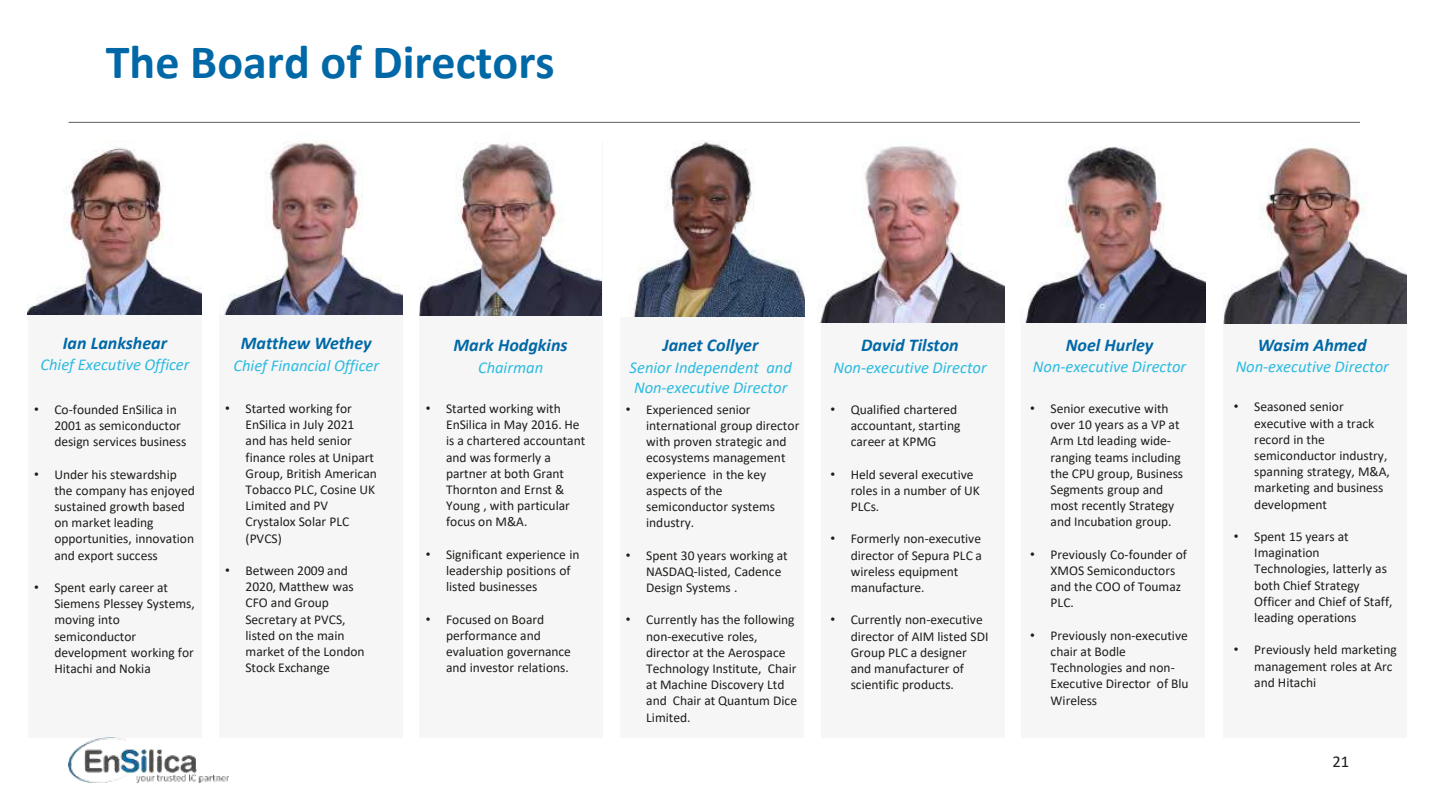
<style>
.page{position:relative;width:1440px;height:810px;background:#fff}
.page>*{position:absolute;margin:0;border:0;box-sizing:border-box;transform-origin:0 0}
.t1{font:700 48px "Calibri";color:#0068a6}
.t2{font:italic 700 18px "Calibri";color:#0068a6}
.t3{font:italic 16.5px/19.8px "Calibri";color:#2cbbe0}
.t4{font:16.5px "Calibri";color:#1d1d1b}
.t5{font:13.5px/16.2px "Calibri";color:#1d1d1b}
.s1{font-family:"Arial"}
</style>
<div class="page">
<div style="left:419px;top:141px;width:184px;height:597px;background:#f6f6f6"></div>
<div style="left:28px;top:141px;width:174px;height:597px;background:#f6f6f6"></div>
<div style="left:219px;top:141px;width:184px;height:597px;background:#f6f6f6"></div>
<hr style="left:69px;top:122px;width:1291px;height:1px;background:#70706f">
<img style="left:69px;top:738px;width:159px;height:45px">
<div style="left:620px;top:141px;width:184px;height:597px;background:#f6f6f6"></div>
<div style="left:822px;top:141px;width:183px;height:597px;background:#f6f6f6"></div>
<div style="left:1022px;top:141px;width:183px;height:597px;background:#f6f6f6"></div>
<div style="left:1223px;top:323px;width:184px;height:415px;background:#f6f6f6"></div>
<img style="left:28px;top:148px;width:173px;height:166px">
<img style="left:224px;top:140px;width:179px;height:175px">
<img style="left:420px;top:144px;width:182px;height:172px">
<img style="left:634px;top:142px;width:171px;height:175px">
<img style="left:1021px;top:147px;width:184px;height:176px">
<img style="left:1223px;top:147px;width:184px;height:176px">
<img style="left:818px;top:146px;width:187px;height:177px">
<h1 class="t1" style="left:106px;top:28px;width:450px">The Board of Directors</h1>
<h2 class="t2" style="left:63px;top:330px;width:106px">Ian Lankshear</h2>
<p class="t3" style="left:40px;top:354px;width:151px">Chief Executive Officer</p>
<p class="t5" style="left:54px;top:401px;width:133px;text-indent:-20px"><span class="s1">•</span> Co-founded EnSilica in<br>2001 as semiconductor design services business</p>
<p class="t5" style="left:54px;top:466px;width:142px;text-indent:-20px"><span class="s1">•</span> Under his stewardship the company has enjoyed sustained growth based on market leading opportunities, innovation and export success</p>
<p class="t5" style="left:54px;top:579px;width:142px;text-indent:-20px"><span class="s1">•</span> Spent early career at<br>Siemens Plessey Systems, moving into semiconductor development working for<br>Hitachi and Nokia</p>
<h2 class="t2" style="left:241px;top:330px;width:132px">Matthew Wethey</h2>
<p class="t3" style="left:233px;top:355px;width:147px">Chief Financial Officer</p>
<p class="t5" style="left:246px;top:400px;width:133px;text-indent:-20px"><span class="s1">•</span> Started working for<br>EnSilica in July 2021 and has held senior finance roles at Unipart<br>Group, British American<br>Tobacco PLC, Cosine UK<br>Limited and PV<br>Crystalox Solar PLC (PVCS)</p>
<p class="t5" style="left:246px;top:562px;width:121px;text-indent:-20px"><span class="s1">•</span> Between 2009 and<br>2020, Matthew was<br>CFO and Group<br>Secretary at PVCS, listed on the main market of the London<br>Stock Exchange</p>
<h2 class="t2" style="left:454px;top:333px;width:116px">Mark Hodgkins</h2>
<p class="t3" style="left:478px;top:357px;width:67px">Chairman</p>
<p class="t5" style="left:446px;top:400px;width:141px;text-indent:-20px"><span class="s1">•</span> Started working with<br>EnSilica in May 2016. He is a chartered accountant and was formerly a partner at both Grant<br>Thornton and Ernst &amp;<br>Young , with particular focus on M&amp;A.</p>
<p class="t5" style="left:446px;top:546px;width:135px;text-indent:-20px"><span class="s1">•</span> Significant experience in leadership positions of listed businesses</p>
<p class="t5" style="left:446px;top:611px;width:126px;text-indent:-20px"><span class="s1">•</span> Focused on Board performance and evaluation governance and investor relations.</p>
<h2 class="t2" style="left:663px;top:333px;width:97px">Janet Collyer</h2>
<p class="t3" style="left:630px;top:357px;width:164px">Senior Independent and<br>Non-executive Director</p>
<p class="t5" style="left:646px;top:401px;width:155px;text-indent:-20px"><span class="s1">•</span> Experienced senior international group director with proven strategic and ecosystems management experience in the key aspects of the semiconductor systems industry.</p>
<p class="t5" style="left:646px;top:547px;width:143px;text-indent:-20px"><span class="s1">•</span> Spent 30 years working at<br>NASDAQ-listed, Cadence<br>Design Systems .</p>
<p class="t5" style="left:646px;top:611px;width:152px;text-indent:-20px"><span class="s1">•</span> Currently has the following non-executive roles, director at the Aerospace<br>Technology Institute, Chair at Machine Discovery Ltd and Chair at Quantum Dice<br>Limited.</p>
<h2 class="t2" style="left:861px;top:332px;width:99px">David Tilston</h2>
<p class="t3" style="left:833px;top:356px;width:155px">Non-executive Director</p>
<p class="t5" style="left:851px;top:401px;width:111px;text-indent:-20px"><span class="s1">•</span> Qualified chartered accountant, starting career at KPMG</p>
<p class="t5" style="left:851px;top:466px;width:131px;text-indent:-20px"><span class="s1">•</span> Held several executive roles in a number of UK<br>PLCs.</p>
<p class="t5" style="left:851px;top:531px;width:133px;text-indent:-20px"><span class="s1">•</span> Formerly non-executive director of Sepura PLC a wireless equipment manufacture.</p>
<p class="t5" style="left:851px;top:612px;width:139px;text-indent:-20px"><span class="s1">•</span> Currently non-executive director of AIM listed SDI<br>Group PLC a designer and manufacturer of scientific products.</p>
<h2 class="t2" style="left:1066px;top:332px;width:89px">Noel Hurley</h2>
<p class="t3" style="left:1033px;top:356px;width:155px">Non-executive Director</p>
<p class="t5" style="left:1051px;top:400px;width:134px;text-indent:-20px"><span class="s1">•</span> Senior executive with over 10 years as a VP at<br>Arm Ltd leading wide&shy;ranging teams including the CPU group, Business<br>Segments group and most recently Strategy and Incubation group.</p>
<p class="t5" style="left:1051px;top:546px;width:138px;text-indent:-20px"><span class="s1">•</span> Previously Co-founder of<br>XMOS Semiconductors and the COO of Toumaz<br>PLC.</p>
<p class="t5" style="left:1051px;top:627px;width:140px;text-indent:-20px"><span class="s1">•</span> Previously non-executive chair at Bodle<br>Technologies and non-<br>Executive Director of Blu<br>Wireless</p>
<h2 class="t2" style="left:1258px;top:332px;width:110px">Wasim Ahmed</h2>
<p class="t3" style="left:1236px;top:356px;width:155px">Non-executive Director</p>
<p class="t5" style="left:1254px;top:398px;width:137px;text-indent:-20px"><span class="s1">•</span> Seasoned senior executive with a track record in the semiconductor industry, spanning strategy, M&amp;A, marketing and business development</p>
<p class="t5" style="left:1254px;top:528px;width:140px;text-indent:-20px"><span class="s1">•</span> Spent 15 years at<br>Imagination<br>Technologies, latterly as both Chief Strategy<br>Officer and Chief of Staff, leading operations</p>
<p class="t5" style="left:1254px;top:641px;width:144px;text-indent:-20px"><span class="s1">•</span> Previously held marketing management roles at Arc and Hitachi</p>
<p class="t4" style="left:1332px;top:750px;width:18px">21</p>
</div>
